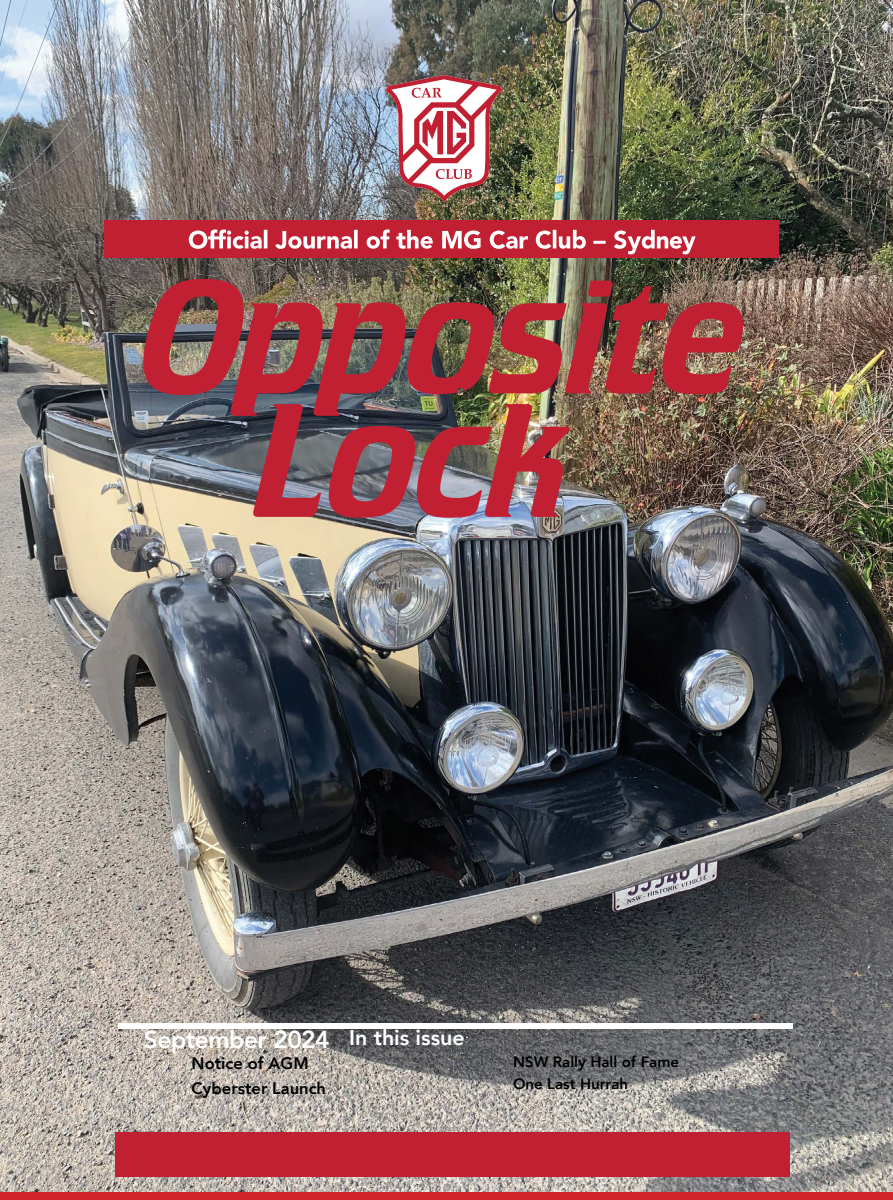
<style>
.page{position:relative;width:893px;height:1200px;background:#fff}
.page>*{position:absolute;margin:0;border:0;box-sizing:border-box;transform-origin:0 0}
.t1{font:800 24.45px "Avenir";letter-spacing:-.02em;color:#fff}
.t2{font:800 16.5px/25.2px "Avenir";color:#000}
.t3{font:800 15px/22.2px "Avenir";color:#000}
.s1{font-size:21.3px}
</style>
<div class="page">
<img style="left:0;top:0;width:893px;height:1191px">
<div style="left:115px;top:1131px;width:675px;height:44px;background:#c12032"></div>
<div style="left:118px;top:1023px;width:675px;height:6px;background:#fff"></div>
<img style="left:143px;top:279px;width:600px;height:238px">
<img style="left:386px;top:75px;width:116px;height:127px">
<div style="left:104px;top:220px;width:675px;height:37px;background:#c12032"></div>
<svg style="left:189px;top:229px;width:507px;height:25px"></svg>
<svg style="left:458px;top:388px;width:5px;height:6px"></svg>
<h1 class="t1" style="left:144px;top:1019px;width:322px">September 2024 <span class="s1">In this issue</span></h1>
<p class="t2" style="left:192px;top:1050px;width:136px">Notice of AGM<br>Cyberster Launch</p>
<p class="t3" style="left:513px;top:1050px;width:167px">NSW Rally Hall of Fame<br>One Last Hurrah</p>
</div>
